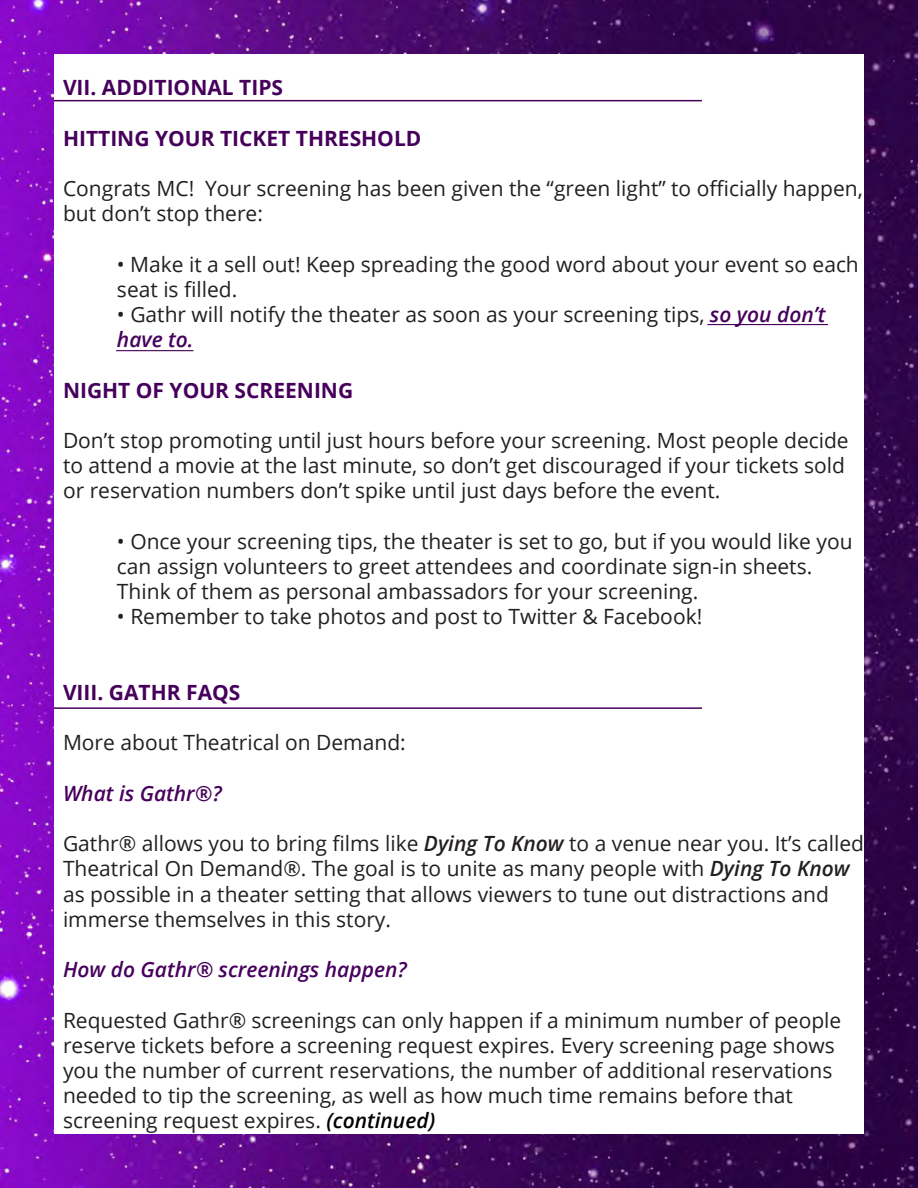
<style>
.page{position:relative;width:918px;height:1188px;background:#fff}
.page>*{position:absolute;margin:0;border:0;box-sizing:border-box;transform-origin:0 0}
.t1{font:21px/25.2px "Open Sans";color:#231f20}
.t2{font:700 21px "Open Sans";color:#46005c}
.t3{font:italic 600 21px "Open Sans";color:#46005c}
.s1{font-weight:600;font-style:italic;color:#46005c}
.s2{font-weight:600;font-style:italic}
.s3{font-weight:600;font-style:italic;color:#000}
</style>
<div class="page">
<img style="left:0;top:0;width:918px;height:1188px">
<div style="left:54px;top:54px;width:810px;height:1080px;background:#fff"></div>
<hr style="left:54px;top:100px;width:648px;height:1px;background:#46005c">
<hr style="left:54px;top:707px;width:648px;height:2px;background:#46005c">
<hr style="left:707px;top:324px;width:121px;height:1px;background:#46005c">
<hr style="left:116px;top:350px;width:78px;height:1px;background:#46005c">
<p class="t2" style="left:63px;top:73px;width:222px">VII. ADDITIONAL TIPS</p>
<p class="t2" style="left:63px;top:123px;width:360px">HITTING YOUR TICKET THRESHOLD</p>
<p class="t1" style="left:63px;top:175px;width:801px">Congrats MC! Your screening has been given the “green light” to officially happen, but don’t stop there:</p>
<p class="t1" style="left:117px;top:251px;width:743px">• Make it a sell out! Keep spreading the good word about your event so each seat is filled.</p>
<p class="t1" style="left:117px;top:301px;width:710px">• Gathr will notify the theater as soon as your screening tips, <span class="s1">so you don’t have to.</span></p>
<p class="t2" style="left:63px;top:375px;width:292px">NIGHT OF YOUR SCREENING</p>
<p class="t1" style="left:63px;top:427px;width:787px">Don’t stop promoting until just hours before your screening. Most people decide to attend a movie at the last minute, so don’t get discouraged if your tickets sold or reservation numbers don’t spike until just days before the event.</p>
<p class="t1" style="left:117px;top:528px;width:737px">• Once your screening tips, the theater is set to go, but if you would like you can assign volunteers to greet attendees and coordinate sign-in sheets.<br>Think of them as personal ambassadors for your screening.</p>
<p class="t1" style="left:117px;top:604px;width:587px">• Remember to take photos and post to Twitter &amp; Facebook!</p>
<p class="t2" style="left:63px;top:678px;width:179px">VIII. GATHR FAQS</p>
<p class="t1" style="left:63px;top:730px;width:344px">More about Theatrical on Demand:</p>
<p class="t3" style="left:63px;top:779px;width:160px">What is Gathr®?</p>
<p class="t1" style="left:63px;top:831px;width:803px">Gathr® allows you to bring films like <span class="s2">Dying To Know</span> to a venue near you. It’s called Theatrical On Demand®. The goal is to unite as many people with <span class="s2">Dying To Know </span>as possible in a theater setting that allows viewers to tune out distractions and immerse themselves in this story.</p>
<p class="t3" style="left:63px;top:955px;width:345px">How do Gathr® screenings happen?</p>
<p class="t1" style="left:63px;top:1007px;width:780px">Requested Gathr® screenings can only happen if a minimum number of people reserve tickets before a screening request expires. Every screening page shows you the number of current reservations, the number of additional reservations needed to tip the screening, as well as how much time remains before that screening request expires. <span class="s3">(continued)</span></p>
</div>
